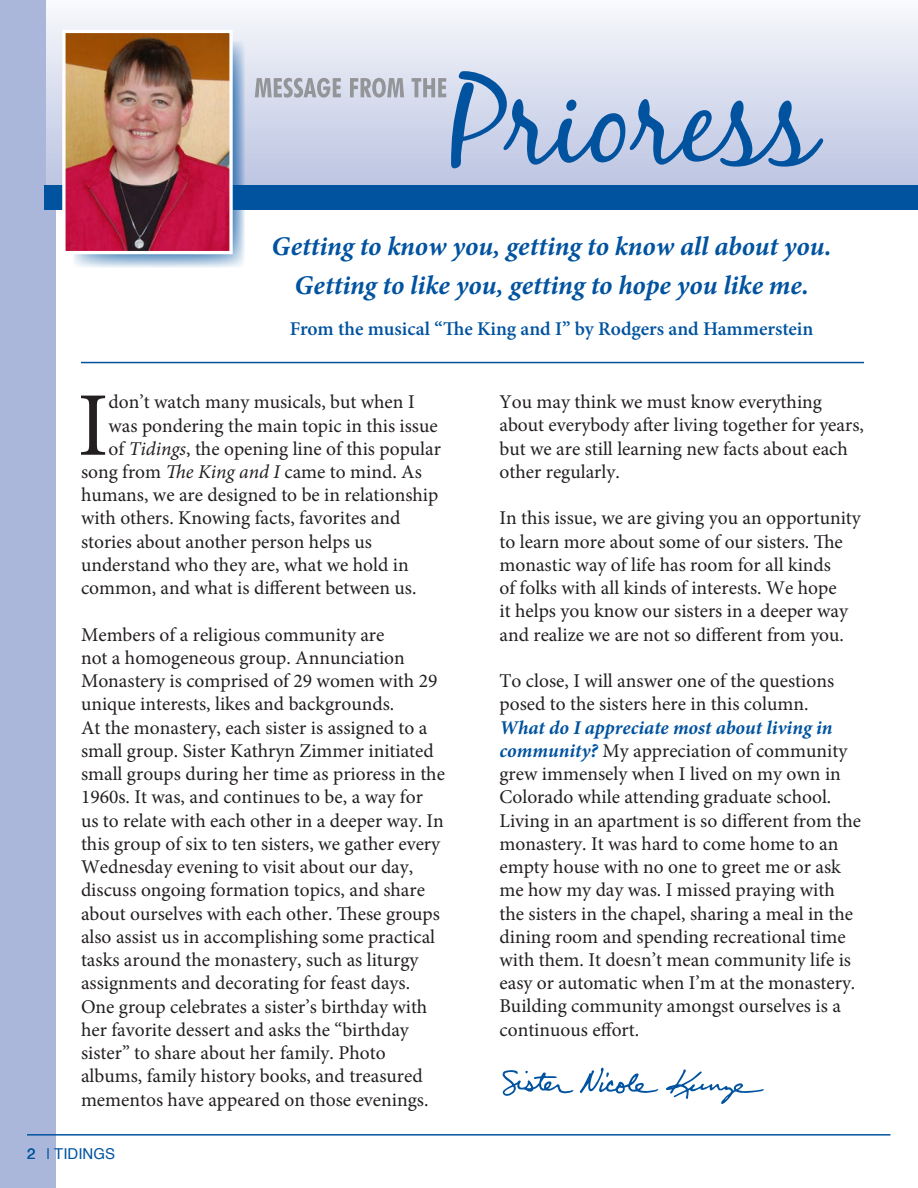
<style>
.page{position:relative;width:918px;height:1188px;background:#fff}
.page>*{position:absolute;margin:0;border:0;box-sizing:border-box;transform-origin:0 0}
.t1{font:123.6px "Black Jack";color:#0153a0}
.t2{font:91.05px "Minion Pro";color:#231f20}
.t3{font:italic 700 27px/39px "Minion Pro";letter-spacing:-.005em;color:#0153a0;text-align:center}
.t4{font:19.5px/23.2px "Minion Pro";color:#231f20}
.t5{font:600 19.5px "Minion Pro";letter-spacing:-.005em;color:#0153a0}
.t6{font:15px "Helvetica";color:#0153a0}
.s1{font-style:italic}
.s2{font-weight:700;font-style:italic;color:#0153a0}
</style>
<div class="page">
<div style="left:0;top:0;width:55px;height:1188px;background:#abb7da"></div>
<hr style="left:27px;top:1134px;width:863px;height:2px;background:#0153a0">
<div style="left:46px;top:0;width:872px;height:202px;background:linear-gradient(to bottom,#f8f9fc,#b7c0df)"></div>
<div style="left:44px;top:185px;width:874px;height:25px;background:#0153a0"></div>
<svg style="left:73px;top:41px;width:172px;height:227px;background:#9ebbd9"></svg>
<img style="left:66px;top:34px;width:163px;height:216px">
<div style="left:62px;top:30px;width:171px;height:224px;border:3px solid #fff"></div>
<svg style="left:255px;top:78px;width:191px;height:20px;background:#b5b8c2"></svg>
<svg style="left:666px;top:1069px;width:98px;height:35px"></svg>
<svg style="left:580px;top:1067px;width:78px;height:27px"></svg>
<svg style="left:502px;top:1070px;width:71px;height:26px"></svg>
<hr style="left:81px;top:362px;width:783px;height:1px;background:#0153a0">
<h1 class="t1" style="left:451px;top:45px;width:368px">Prioress</h1>
<h3 class="t3" style="left:272px;top:227px;width:562px">Getting to know you, getting to know all about you.<br>Getting to like you, getting to hope you like me.</h3>
<p class="t5" style="left:290px;top:315px;width:525px">From the musical “The King and I” by Rodgers and Hammerstein</p>
<h2 class="t2" style="left:78px;top:365px;width:33px">I</h2>
<p class="t4" style="left:109px;top:390px;width:308px">don’t watch many musicals, but when I</p>
<p class="t4" style="left:109px;top:414px;width:331px">was pondering the main topic in this issue</p>
<p class="t4" style="left:109px;top:437px;width:334px">of <span class="s1">Tidings</span>, the opening line of this popular</p>
<p class="t4" style="left:81px;top:460px;width:342px">song from <span class="s1">The King and I</span> came to mind. As</p>
<p class="t4" style="left:81px;top:483px;width:359px">humans, we are designed to be in relationship</p>
<p class="t4" style="left:81px;top:507px;width:321px">with others. Knowing facts, favorites and</p>
<p class="t4" style="left:81px;top:530px;width:292px">stories about another person helps us</p>
<p class="t4" style="left:81px;top:553px;width:329px">understand who they are, what we hold in</p>
<p class="t4" style="left:81px;top:576px;width:337px">common, and what is different between us.</p>
<p class="t4" style="left:81px;top:623px;width:365px">Members of a religious community are<br>not a homogeneous group. Annunciation Monastery is comprised of 29 women with 29 unique interests, likes and backgrounds.<br>At the monastery, each sister is assigned to a small group. Sister Kathryn Zimmer initiated small groups during her time as prioress in the 1960s. It was, and continues to be, a way for us to relate with each other in a deeper way. In this group of six to ten sisters, we gather every Wednesday evening to visit about our day, discuss ongoing formation topics, and share about ourselves with each other. These groups also assist us in accomplishing some practical tasks around the monastery, such as liturgy assignments and decorating for feast days.<br>One group celebrates a sister’s birthday with her favorite dessert and asks the “birthday sister” to share about her family. Photo albums, family history books, and treasured mementos have appeared on those evenings.</p>
<p class="t6" style="left:27px;top:1142px;width:90px">2 | TIDINGS</p>
<p class="t4" style="left:500px;top:390px;width:366px">You may think we must know everything about everybody after living together for years, but we are still learning new facts about each other regularly.</p>
<p class="t4" style="left:500px;top:507px;width:363px">In this issue, we are giving you an opportunity to learn more about some of our sisters. The monastic way of life has room for all kinds<br>of folks with all kinds of interests. We hope<br>it helps you know our sisters in a deeper way and realize we are not so different from you.</p>
<p class="t4" style="left:500px;top:669px;width:336px">To close, I will answer one of the questions posed to the sisters here in this column.</p>
<p class="t4" style="left:500px;top:716px;width:363px"><span class="s2">What do I appreciate most about living in community?</span> My appreciation of community grew immensely when I lived on my own in Colorado while attending graduate school.<br>Living in an apartment is so different from the monastery. It was hard to come home to an empty house with no one to greet me or ask me how my day was. I missed praying with the sisters in the chapel, sharing a meal in the dining room and spending recreational time with them. It doesn’t mean community life is easy or automatic when I’m at the monastery.<br>Building community amongst ourselves is a continuous effort.</p>
</div>
